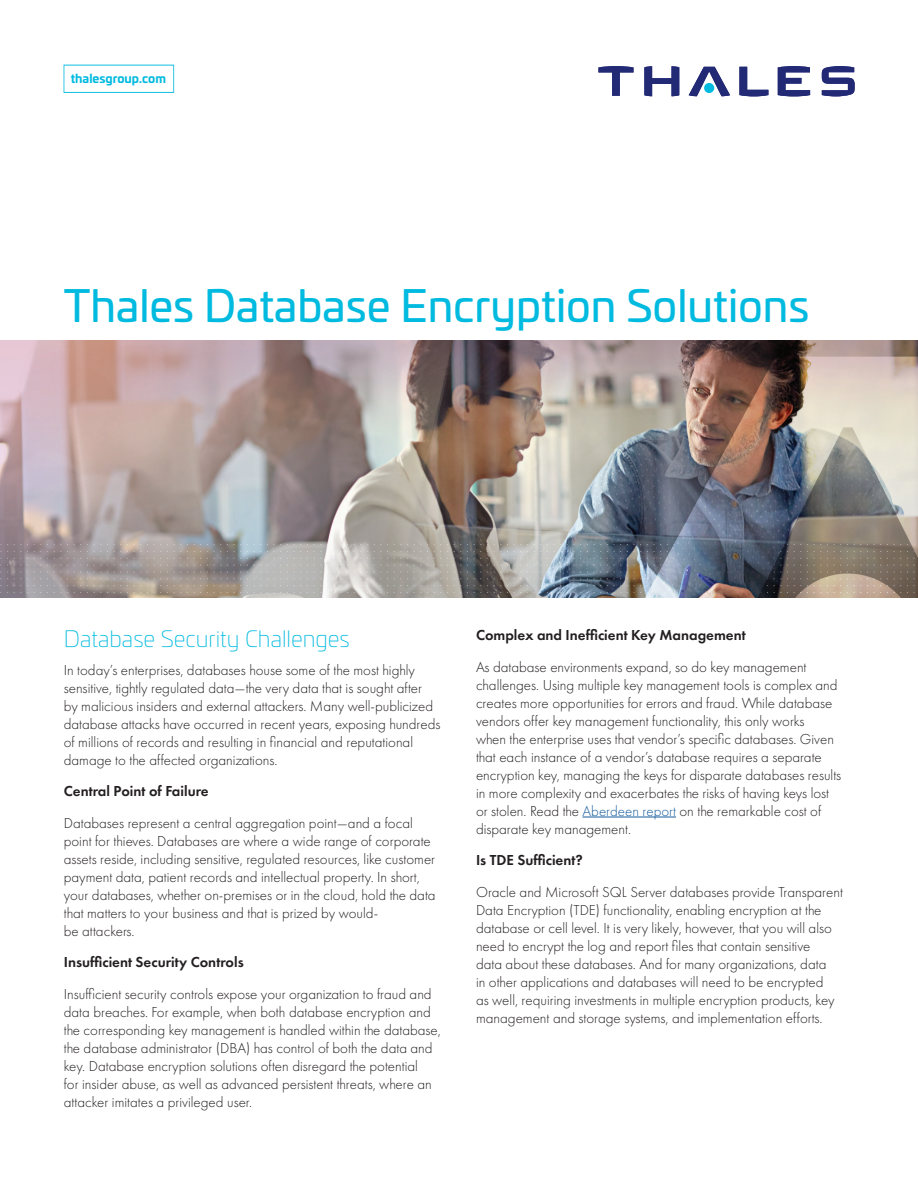
<style>
.page{position:relative;width:918px;height:1188px;background:#fff}
.page>*{position:absolute;margin:0;border:0;box-sizing:border-box;transform-origin:0 0}
.t1{font:43.5px "Univia Pro";color:#00badf}
.t2{font:200 22.5px "Univia Pro";color:#00badf}
.t3{font:300 15px/18px "Futura PT";color:#231f20}
.t4{font:600 15px "Futura PT";color:#231f20}
.t5{font:700 12px "Univia Pro";color:#00badf}
.s1{color:#175d9e}
</style>
<div class="page">
<hr style="left:583px;top:817px;width:93px;height:1px;background:#175d9e">
<svg style="left:822px;top:66px;width:33px;height:30px"></svg>
<svg style="left:778px;top:66px;width:32px;height:30px"></svg>
<svg style="left:739px;top:67px;width:29px;height:29px"></svg>
<svg style="left:689px;top:67px;width:41px;height:29px"></svg>
<div style="left:704px;top:83px;width:10px;height:10px;background:#00badf;border-radius:50%"></div>
<svg style="left:644px;top:66px;width:35px;height:30px"></svg>
<svg style="left:598px;top:66px;width:36px;height:30px"></svg>
<img style="left:0;top:341px;width:918px;height:256px">
<svg style="left:64px;top:65px;width:110px;height:28px"></svg>
<p class="t5" style="left:71px;top:69px;width:97px">thalesgroup.com</p>
<h1 class="t1" style="left:64px;top:273px;width:747px">Thales Database Encryption Solutions</h1>
<h2 class="t2" style="left:64px;top:622px;width:288px">Database Security Challenges</h2>
<p class="t3" style="left:64px;top:661px;width:378px">In today’s enterprises, databases house some of the most highly sensitive, tightly regulated data—the very data that is sought after<br>by malicious insiders and external attackers. Many well-publicized database attacks have occurred in recent years, exposing hundreds of millions of records and resulting in financial and reputational damage to the affected organizations.</p>
<p class="t4" style="left:64px;top:782px;width:146px">Central Point of Failure</p>
<p class="t3" style="left:64px;top:814px;width:373px">Databases represent a central aggregation point—and a focal point for thieves. Databases are where a wide range of corporate assets reside, including sensitive, regulated resources, like customer payment data, patient records and intellectual property. In short, your databases, whether on-premises or in the cloud, hold the data that matters to your business and that is prized by would-<br>be attackers.</p>
<p class="t4" style="left:64px;top:953px;width:182px">Insufficient Security Controls</p>
<p class="t3" style="left:64px;top:985px;width:379px">Insufficient security controls expose your organization to fraud and data breaches. For example, when both database encryption and the corresponding key management is handled within the database, the database administrator (DBA) has control of both the data and key. Database encryption solutions often disregard the potential<br>for insider abuse, as well as advanced persistent threats, where an attacker imitates a privileged user.</p>
<p class="t4" style="left:476px;top:626px;width:271px">Complex and Inefficient Key Management</p>
<p class="t3" style="left:476px;top:658px;width:367px">As database environments expand, so do key management challenges. Using multiple key management tools is complex and creates more opportunities for errors and fraud. While database vendors offer key management functionality, this only works<br>when the enterprise uses that vendor’s specific databases. Given that each instance of a vendor’s database requires a separate encryption key, managing the keys for disparate databases results in more complexity and exacerbates the risks of having keys lost or stolen. Read the <span class="s1">Aberdeen report</span> on the remarkable cost of disparate key management.</p>
<p class="t4" style="left:476px;top:851px;width:108px">Is TDE Sufficient?</p>
<p class="t3" style="left:476px;top:883px;width:368px">Oracle and Microsoft SQL Server databases provide Transparent Data Encryption (TDE) functionality, enabling encryption at the database or cell level. It is very likely, however, that you will also need to encrypt the log and report files that contain sensitive<br>data about these databases. And for many organizations, data<br>in other applications and databases will need to be encrypted<br>as well, requiring investments in multiple encryption products, key management and storage systems, and implementation efforts.</p>
</div>
